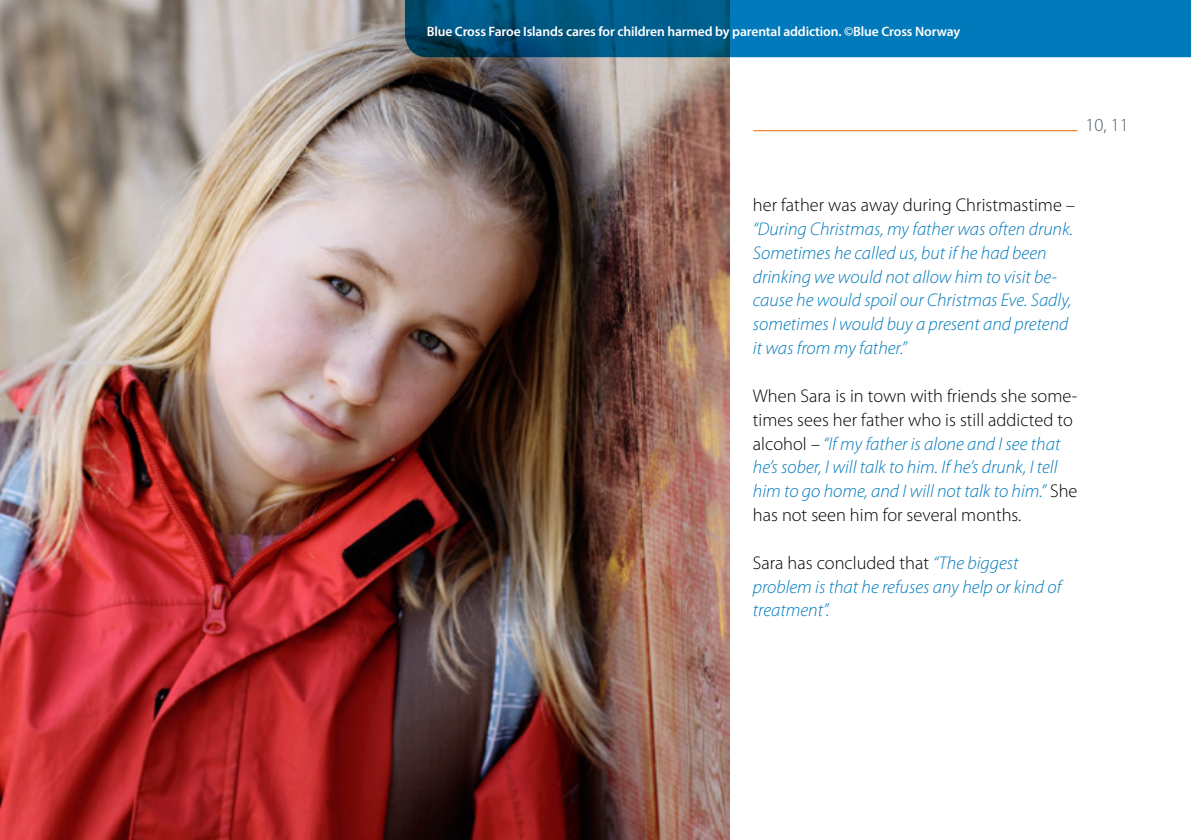
<style>
.page{position:relative;width:1191px;height:840px;background:#fff}
.page>*{position:absolute;margin:0;border:0;box-sizing:border-box;transform-origin:0 0}
.t1{font:italic 300 18.4px/23.8px "Myriad Pro";color:#007abb}
.t2{font:300 18.4px/23.8px "Myriad Pro";color:#000}
.t3{font:300 18.4px "Myriad Pro";color:#4d5d65}
.t4{font:600 13.6px "Myriad Pro";letter-spacing:-.01em;color:#fff}
.s1{font-style:normal;color:#000}
.s2{color:#000}
.s3{font-style:italic}
.s4{font-style:italic;color:#007abb}
</style>
<div class="page">
<img style="left:0;top:0;width:729px;height:839px">
<svg style="left:405px;top:0;width:786px;height:57px;background:#006aa1"></svg>
<hr style="left:753px;top:130px;width:324px;height:1px;background:#ef6800">
<p class="t4" style="left:427px;top:23px;width:535px">Blue Cross Faroe Islands cares for children harmed by parental addiction. ©Blue Cross Norway</p>
<p class="t3" style="left:1085px;top:113px;width:45px">10, 11</p>
<p class="t1" style="left:753px;top:193px;width:324px"><span class="s1">her father was away during Christmastime</span> <span class="s2">– </span>“During Christmas, my father was often drunk.<br>Sometimes he called us, but if he had been drinking we would not allow him to visit be&shy;cause he would spoil our Christmas Eve. Sadly, sometimes I would buy a present and pretend it was from my father.”</p>
<p class="t2" style="left:753px;top:383px;width:326px">When Sara is in town with friends she some&shy;times sees her father who is still addicted to alcohol <span class="s3">–</span> <span class="s4">“If my father is alone and I see that he’s sober, I will talk to him. If he’s drunk, I tell him to go home, and I will not talk to him.”</span> She has not seen him for several months.</p>
<p class="t1" style="left:753px;top:550px;width:310px"><span class="s1">Sara has concluded that</span> “The biggest problem is that he refuses any help or kind of treatment”.</p>
</div>
